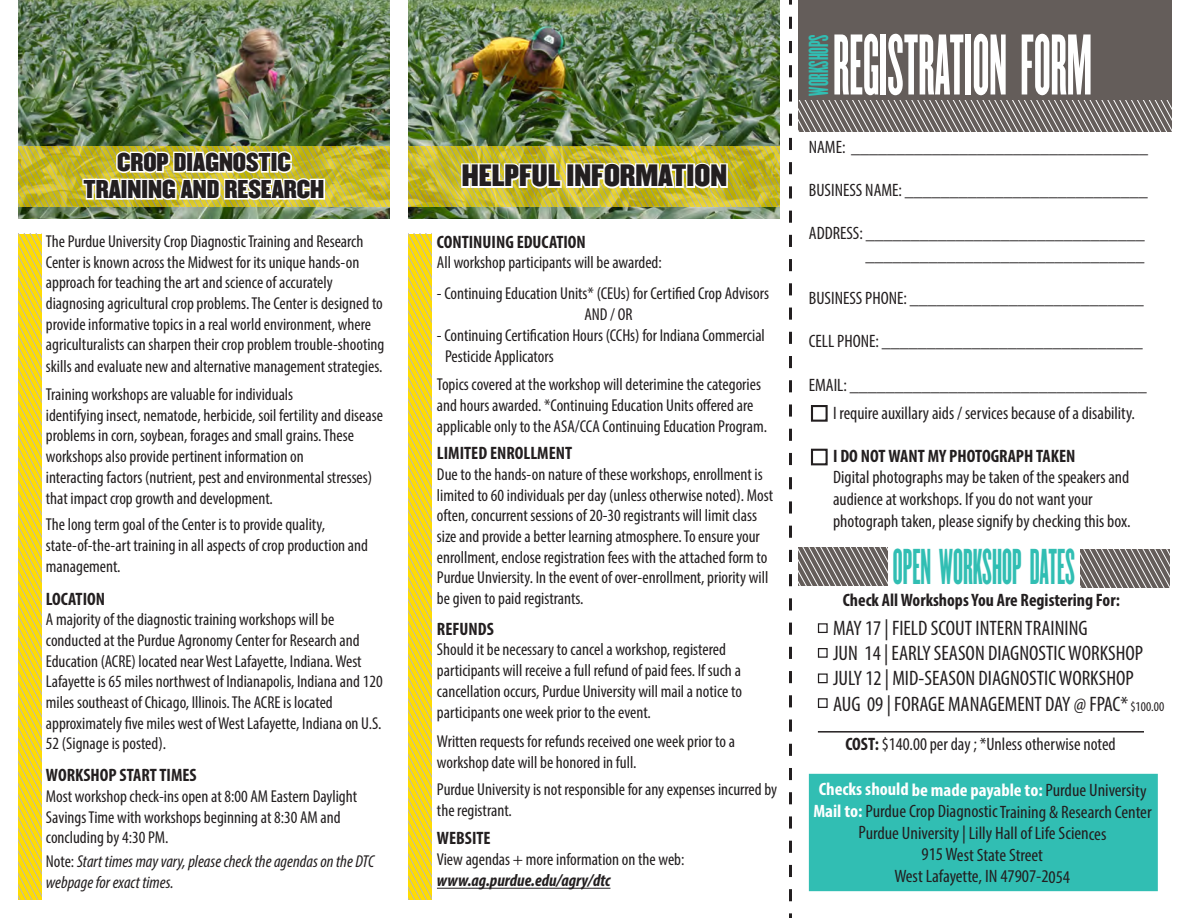
<style>
.page{position:relative;width:1188px;height:918px;background:#fff}
.page>*{position:absolute;margin:0;border:0;box-sizing:border-box;transform-origin:0 0}
.t1{font:75px "Champion Bantamweight";color:#fff;scale:.8 1}
.t2{font:43.95px "Champion Bantamweight";color:#31beb3;scale:.82 1}
.t3{font:27px "Champion Middleweight";color:#231f20}
.t4{font:24px "Champion Bantamweight";color:#31beb3}
.t5{font:22.5px "Champion Middleweight";color:#231f20}
.t6{font:condensed 21px "Myriad Pro";color:#231f20}
.t7{font:condensed 18px "Myriad Pro";color:#231f20}
.t8{font:700 condensed 18px "Myriad Pro";color:#231f20}
.t9{font:700 condensed 18px "Myriad Pro";letter-spacing:-.005em;color:#fff}
.t10{font:condensed 17.25px/20.7px "Myriad Pro";color:#231f20}
.t11{font:italic condensed 17.25px/20.7px "Myriad Pro";color:#231f20}
.t12{font:italic 700 condensed 17.25px "Myriad Pro";color:#231f20}
.s1{font-style:normal}
.s2{font-size:13.5px}
.s3{font-weight:700}
.s4{font-weight:400;color:#231f20}
.s5{font-weight:700;color:#fff}
</style>
<div class="page">
<svg style="left:789px;top:0;width:3px;height:918px"></svg>
<div style="left:798px;top:0;width:374px;height:131px;background:#645d5a"></div>
<svg style="left:798px;top:100px;width:374px;height:31px"></svg>
<div style="left:811px;top:405px;width:17px;height:17px;border:2px solid #231f20"></div>
<div style="left:811px;top:449px;width:17px;height:16px;border:2px solid #231f20"></div>
<svg style="left:798px;top:548px;width:89px;height:38px;background:#817b79"></svg>
<svg style="left:1081px;top:549px;width:89px;height:39px;background:#817b79"></svg>
<div style="left:818px;top:673px;width:10px;height:10px;border:1px solid #231f20"></div>
<div style="left:818px;top:623px;width:10px;height:10px;border:1px solid #231f20"></div>
<div style="left:818px;top:648px;width:10px;height:10px;border:1px solid #231f20"></div>
<div style="left:818px;top:698px;width:10px;height:10px;border:1px solid #231f20"></div>
<hr style="left:818px;top:731px;width:326px;height:2px;background:#231f20">
<div style="left:809px;top:774px;width:349px;height:117px;background:#31beb3"></div>
<img style="left:18px;top:0;width:762px;height:219px">
<svg style="left:18px;top:146px;width:762px;height:61px;background:#c5b930"></svg>
<div style="left:390px;top:0;width:18px;height:241px;background:#fff"></div>
<img style="left:81px;top:134px;width:246px;height:69px">
<svg style="left:460px;top:162px;width:103px;height:28px"></svg>
<div style="left:566px;top:163px;width:9px;height:25px;border:3px solid #fff"></div>
<img style="left:572px;top:141px;width:157px;height:49px">
<svg style="left:18px;top:234px;width:23px;height:666px;background:#f2d421"></svg>
<svg style="left:408px;top:234px;width:23px;height:666px;background:#f2d422"></svg>
<hr style="left:437px;top:888px;width:173px;height:1px;background:#231f20">
<p class="t5" style="left:117px;top:144px;width:175px">CROP DIAGNOSTIC</p>
<p class="t5" style="left:84px;top:171px;width:242px">TRAINING AND RESEARCH</p>
<p class="t10" style="left:46px;top:231px;width:319px">The Purdue University Crop Diagnostic Training and Research<br>Center is known across the Midwest for its unique hands-on approach for teaching the art and science of accurately</p>
<p class="t10" style="left:46px;top:293px;width:340px">diagnosing agricultural crop problems. The Center is designed to provide informative topics in a real world environment, where agriculturalists can sharpen their crop problem trouble-shooting skills and evaluate new and alternative management strategies.</p>
<p class="t10" style="left:46px;top:384px;width:249px">Training workshops are valuable for individuals</p>
<p class="t10" style="left:46px;top:405px;width:339px">identifying insect, nematode, herbicide, soil fertility and disease problems in corn, soybean, forages and small grains. These workshops also provide pertinent information on</p>
<p class="t10" style="left:46px;top:467px;width:328px">interacting factors (nutrient, pest and environmental stresses) that impact crop growth and development.</p>
<p class="t10" style="left:46px;top:514px;width:281px">The long term goal of the Center is to provide quality,</p>
<p class="t10" style="left:46px;top:535px;width:324px">state-of-the-art training in all aspects of crop production and management.</p>
<p class="t8" style="left:46px;top:587px;width:61px">LOCATION</p>
<p class="t10" style="left:46px;top:609px;width:290px">A majority of the diagnostic training workshops will be</p>
<p class="t10" style="left:46px;top:630px;width:338px">conducted at the Purdue Agronomy Center for Research and Education (ACRE) located near West Lafayette, Indiana. West Lafayette is 65 miles northwest of Indianapolis, Indiana and 120 miles southeast of Chicago, Illinois. The ACRE is located</p>
<p class="t10" style="left:46px;top:712px;width:337px">approximately five miles west of West Lafayette, Indiana on U.S.<br>52 (Signage is posted).</p>
<p class="t8" style="left:46px;top:764px;width:152px">WORKSHOP START TIMES</p>
<p class="t10" style="left:46px;top:786px;width:313px">Most workshop check-ins open at 8:00 AM Eastern Daylight</p>
<p class="t10" style="left:46px;top:806px;width:296px">Savings Time with workshops beginning at 8:30 AM and</p>
<p class="t10" style="left:46px;top:827px;width:124px">concluding by 4:30 PM.</p>
<p class="t11" style="left:46px;top:851px;width:330px"><span class="s1">Note:</span> Start times may vary, please check the agendas on the DTC webpage for exact times.</p>
<p class="t3" style="left:462px;top:154px;width:267px">HELPFUL INFORMATION</p>
<p class="t8" style="left:437px;top:230px;width:150px">CONTINUING EDUCATION</p>
<p class="t10" style="left:437px;top:252px;width:226px">All workshop participants will be awarded:</p>
<p class="t10" style="left:437px;top:283px;width:334px">- Continuing Education Units* (CEUs) for Certified Crop Advisors</p>
<p class="t10" style="left:584px;top:304px;width:50px">AND / OR</p>
<p class="t10" style="left:437px;top:324px;width:329px">- Continuing Certification Hours (CCHs) for Indiana Commercial</p>
<p class="t10" style="left:445px;top:346px;width:110px">Pesticide Applicators</p>
<p class="t10" style="left:437px;top:374px;width:332px">Topics covered at the workshop will deterimine the categories and hours awarded. *Continuing Education Units offered are applicable only to the ASA/CCA Continuing Education Program.</p>
<p class="t8" style="left:437px;top:442px;width:137px">LIMITED ENROLLMENT</p>
<p class="t10" style="left:437px;top:464px;width:338px">Due to the hands-on nature of these workshops, enrollment is limited to 60 individuals per day (unless otherwise noted). Most often, concurrent sessions of 20-30 registrants will limit class size and provide a better learning atmosphere. To ensure your enrollment, enclose registration fees with the attached form to Purdue Unviersity. In the event of over-enrollment, priority will be given to paid registrants.</p>
<p class="t8" style="left:437px;top:618px;width:58px">REFUNDS</p>
<p class="t10" style="left:437px;top:639px;width:290px">Should it be necessary to cancel a workshop, registered</p>
<p class="t10" style="left:437px;top:660px;width:306px">participants will receive a full refund of paid fees. If such a</p>
<p class="t10" style="left:437px;top:680px;width:307px;line-height:21.6px">cancellation occurs, Purdue University will mail a notice to participants one week prior to the event.</p>
<p class="t10" style="left:437px;top:730px;width:300px">Written requests for refunds received one week prior to a</p>
<p class="t10" style="left:437px;top:752px;width:201px">workshop date will be honored in full.</p>
<p class="t10" style="left:437px;top:778px;width:342px;line-height:21.6px">Purdue University is not responsible for any expenses incurred by the registrant.</p>
<p class="t8" style="left:437px;top:827px;width:55px">WEBSITE</p>
<p class="t10" style="left:437px;top:849px;width:249px">View agendas + more information on the web:</p>
<p class="t12" style="left:437px;top:870px;width:175px">www.ag.purdue.edu/agry/dtc</p>
<p class="t4" style="left:801px;top:96px;width:63px;rotate:-90deg">WORKSHOPS</p>
<p class="t1" style="left:833px;top:10px;width:325px">REGISTRATION FORM</p>
<p class="t7" style="left:809px;top:136px;width:341px">NAME: _________________________________</p>
<p class="t7" style="left:809px;top:179px;width:340px">BUSINESS NAME: ___________________________</p>
<p class="t7" style="left:809px;top:223px;width:337px">ADDRESS: _______________________________</p>
<p class="t7" style="left:865px;top:244px;width:281px">_______________________________</p>
<p class="t7" style="left:809px;top:287px;width:337px">BUSINESS PHONE: __________________________</p>
<p class="t7" style="left:809px;top:331px;width:335px">CELL PHONE: _____________________________</p>
<p class="t7" style="left:809px;top:374px;width:339px">EMAIL: _________________________________</p>
<p class="t7" style="left:833px;top:402px;width:303px">I require auxillary aids / services because of a disability.</p>
<p class="t8" style="left:833px;top:444px;width:244px">I DO NOT WANT MY PHOTOGRAPH TAKEN</p>
<p class="t7" style="left:833px;top:466px;width:298px">Digital photographs may be taken of the speakers and</p>
<p class="t7" style="left:833px;top:488px;width:261px">audience at workshops. If you do not want your</p>
<p class="t7" style="left:833px;top:510px;width:299px">photograph taken, please signify by checking this box.</p>
<p class="t2" style="left:893px;top:534px;width:224px">OPEN WORKSHOP DATES</p>
<p class="t6" style="left:833px;top:615px;width:256px">MAY 17 | FIELD SCOUT INTERN TRAINING</p>
<p class="t6" style="left:833px;top:641px;width:312px">JUN 14 | EARLY SEASON DIAGNOSTIC WORKSHOP</p>
<p class="t6" style="left:833px;top:666px;width:302px">JULY 12 | MID-SEASON DIAGNOSTIC WORKSHOP</p>
<p class="t6" style="left:833px;top:691px;width:333px">AUG 09 | FORAGE MANAGEMENT DAY @ FPAC* <span class="s2">$100.00</span></p>
<p class="t8" style="left:843px;top:589px;width:279px">Check All Workshops You Are Registering For:</p>
<p class="t7" style="left:845px;top:733px;width:272px"><span class="s3">COST:</span> $140.00 per day ; *Unless otherwise noted</p>
<p class="t9" style="left:819px;top:778px;width:329px">Checks should be made payable to: <span class="s4">Purdue University</span></p>
<p class="t7" style="left:813px;top:801px;width:340px"><span class="s5">Mail to:</span> Purdue Crop Diagnostic Training &amp; Research Center</p>
<p class="t7" style="left:858px;top:822px;width:250px">Purdue University | Lilly Hall of Life Sciences</p>
<p class="t7" style="left:922px;top:844px;width:123px">915 West State Street</p>
<p class="t7" style="left:894px;top:865px;width:177px">West Lafayette, IN 47907-2054</p>
</div>
